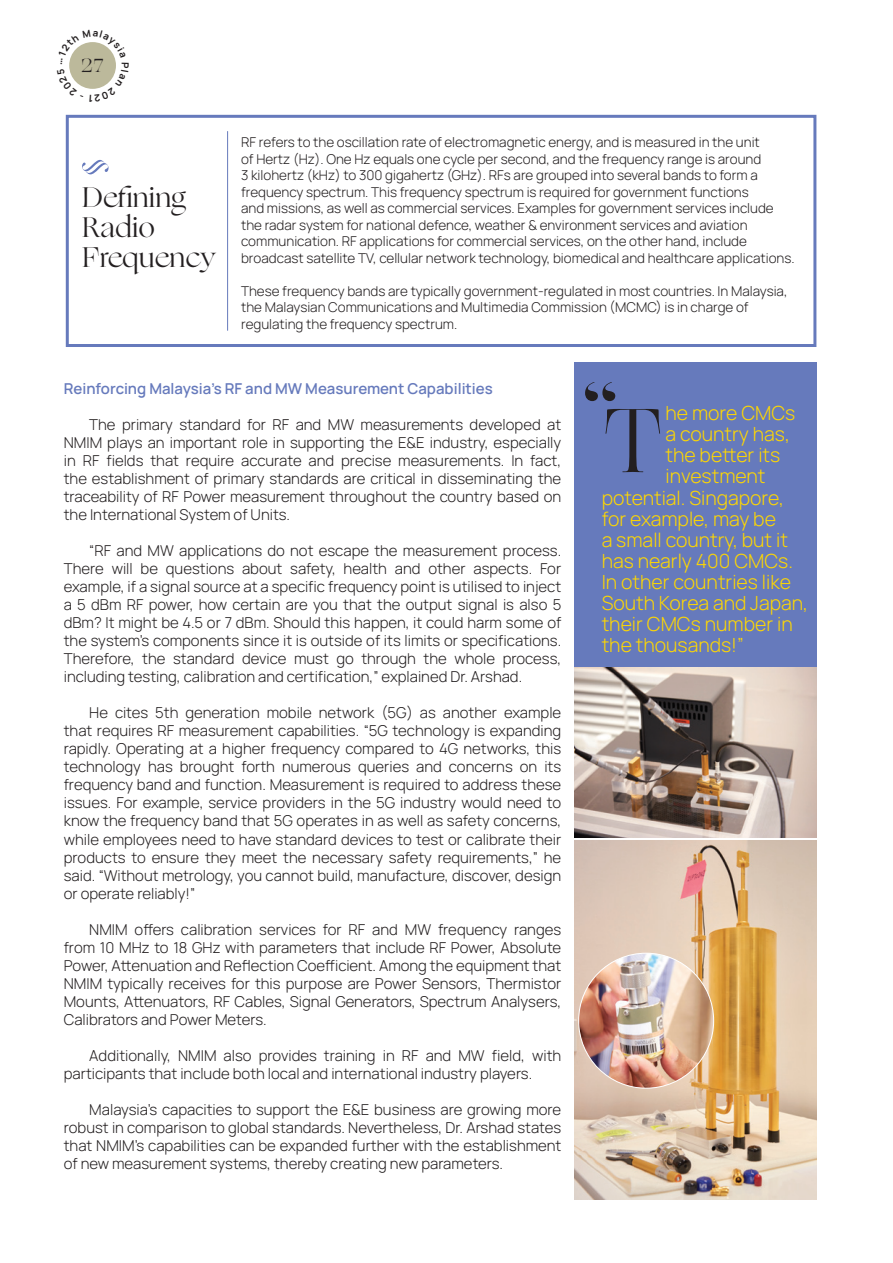
<style>
.page{position:relative;width:893px;height:1263px;background:#fff}
.page>*{position:absolute;margin:0;border:0;box-sizing:border-box;transform-origin:0 0}
.t1{font:91.8px "Ogg";color:#231f20}
.t2{font:28.5px/30px "Ogg";color:#231f20}
.t3{font:300 19.5px "Manrope";color:#fed702}
.t4{font:19.2px "Ogg";color:#231f20}
.t5{font:300 15px/18px "Manrope";color:#231f20;text-align:justify}
.t6{font:600 15px "Manrope";color:#667abc}
.t7{font:300 13.5px/16.5px "Manrope";color:#231f20}
</style>
<div class="page">
<div style="left:66px;top:115px;width:750px;height:232px;border:3px solid #667abc"></div>
<svg style="left:82px;top:160px;width:27px;height:14px"></svg>
<hr style="left:227px;top:131px;width:1px;height:200px;background:#667abc">
<div style="left:574px;top:362px;width:242px;height:305px;background:#667abc"></div>
<img style="left:574px;top:667px;width:242px;height:170px">
<img style="left:574px;top:841px;width:242px;height:358px">
<img style="left:579px;top:953px;width:135px;height:135px;border-radius:68px">
<svg style="left:69px;top:42px;width:47px;height:47px"></svg>
<p class="t4" style="left:81px;top:53px;width:24px">27</p>
<h2 class="t2" style="left:82px;top:183px;width:135px">Defining<br>Radio<br>Frequency</h2>
<p class="t7" style="left:241px;top:134px;width:555px">RF refers to the oscillation rate of electromagnetic energy, and is measured in the unit<br>of Hertz (Hz). One Hz equals one cycle per second, and the frequency range is around<br>3 kilohertz (kHz) to 300 gigahertz (GHz). RFs are grouped into several bands to form a frequency spectrum. This frequency spectrum is required for government functions<br>and missions, as well as commercial services. Examples for government services include the radar system for national defence, weather &amp; environment services and aviation communication. RF applications for commercial services, on the other hand, include broadcast satellite TV, cellular network technology, biomedical and healthcare applications.</p>
<p class="t7" style="left:241px;top:282px;width:548px">These frequency bands are typically government-regulated in most countries. In Malaysia, the Malaysian Communications and Multimedia Commission (MCMC) is in charge of regulating the frequency spectrum.</p>
<p class="t6" style="left:64px;top:378px;width:431px">Reinforcing Malaysia’s RF and MW Measurement Capabilities</p>
<p class="t5" style="left:64px;top:414px;width:499px;text-indent:26px">The primary standard for RF and MW measurements developed at NMIM plays an important role in supporting the E&amp;E industry, especially in RF fields that require accurate and precise measurements. In fact, the establishment of primary standards are critical in disseminating the traceability of RF Power measurement throughout the country based on the International System of Units.</p>
<p class="t5" style="left:64px;top:540px;width:499px;text-indent:26px">“RF and MW applications do not escape the measurement process.<br>There will be questions about safety, health and other aspects. For example, if a signal source at a specific frequency point is utilised to inject a 5 dBm RF power, how certain are you that the output signal is also 5 dBm? It might be 4.5 or 7 dBm. Should this happen, it could harm some of the system’s components since it is outside of its limits or specifications.<br>Therefore, the standard device must go through the whole process, including testing, calibration and certification,” explained Dr. Arshad.</p>
<p class="t5" style="left:64px;top:702px;width:499px;text-indent:26px">He cites 5th generation mobile network (5G) as another example that requires RF measurement capabilities. “5G technology is expanding rapidly. Operating at a higher frequency compared to 4G networks, this technology has brought forth numerous queries and concerns on its frequency band and function. Measurement is required to address these issues. For example, service providers in the 5G industry would need to know the frequency band that 5G operates in as well as safety concerns,</p>
<p class="t5" style="left:64px;top:830px;width:499px">while employees need to have standard devices to test or calibrate their products to ensure they meet the necessary safety requirements,” he said. “Without metrology, you cannot build, manufacture, discover, design or operate reliably!”</p>
<p class="t5" style="left:64px;top:920px;width:499px;text-indent:26px">NMIM offers calibration services for RF and MW frequency ranges from 10 MHz to 18 GHz with parameters that include RF Power, Absolute Power, Attenuation and Reflection Coefficient. Among the equipment that NMIM typically receives for this purpose are Power Sensors, Thermistor Mounts, Attenuators, RF Cables, Signal Generators, Spectrum Analysers, Calibrators and Power Meters.</p>
<p class="t5" style="left:64px;top:1046px;width:499px;text-indent:26px">Additionally, NMIM also provides training in RF and MW field, with participants that include both local and international industry players.</p>
<p class="t5" style="left:64px;top:1100px;width:499px;text-indent:26px">Malaysia’s capacities to support the E&amp;E business are growing more robust in comparison to global standards. Nevertheless, Dr. Arshad states that NMIM’s capabilities can be expanded further with the establishment of new measurement systems, thereby creating new parameters.</p>
<h1 class="t1" style="left:579px;top:352px;width:85px">“<sub>T</sub></h1>
<h3 class="t3" style="left:665px;top:399px;width:131px">he more CMCs</h3>
<h3 class="t3" style="left:665px;top:420px;width:126px">a country has,</h3>
<h3 class="t3" style="left:665px;top:441px;width:116px">the better its</h3>
<h3 class="t3" style="left:665px;top:462px;width:102px">investment</h3>
<h3 class="t3" style="left:602px;top:484px;width:184px">potential. Singapore,</h3>
<h3 class="t3" style="left:602px;top:505px;width:176px">for example, may be</h3>
<h3 class="t3" style="left:602px;top:526px;width:188px">a small country, but it</h3>
<h3 class="t3" style="left:602px;top:547px;width:193px">has nearly 400 CMCs.</h3>
<h3 class="t3" style="left:602px;top:568px;width:191px">In other countries like</h3>
<h3 class="t3" style="left:602px;top:589px;width:208px">South Korea and Japan,</h3>
<h3 class="t3" style="left:602px;top:610px;width:192px">their CMCs number in</h3>
<h3 class="t3" style="left:602px;top:631px;width:144px">the thousands!”</h3>
</div>
